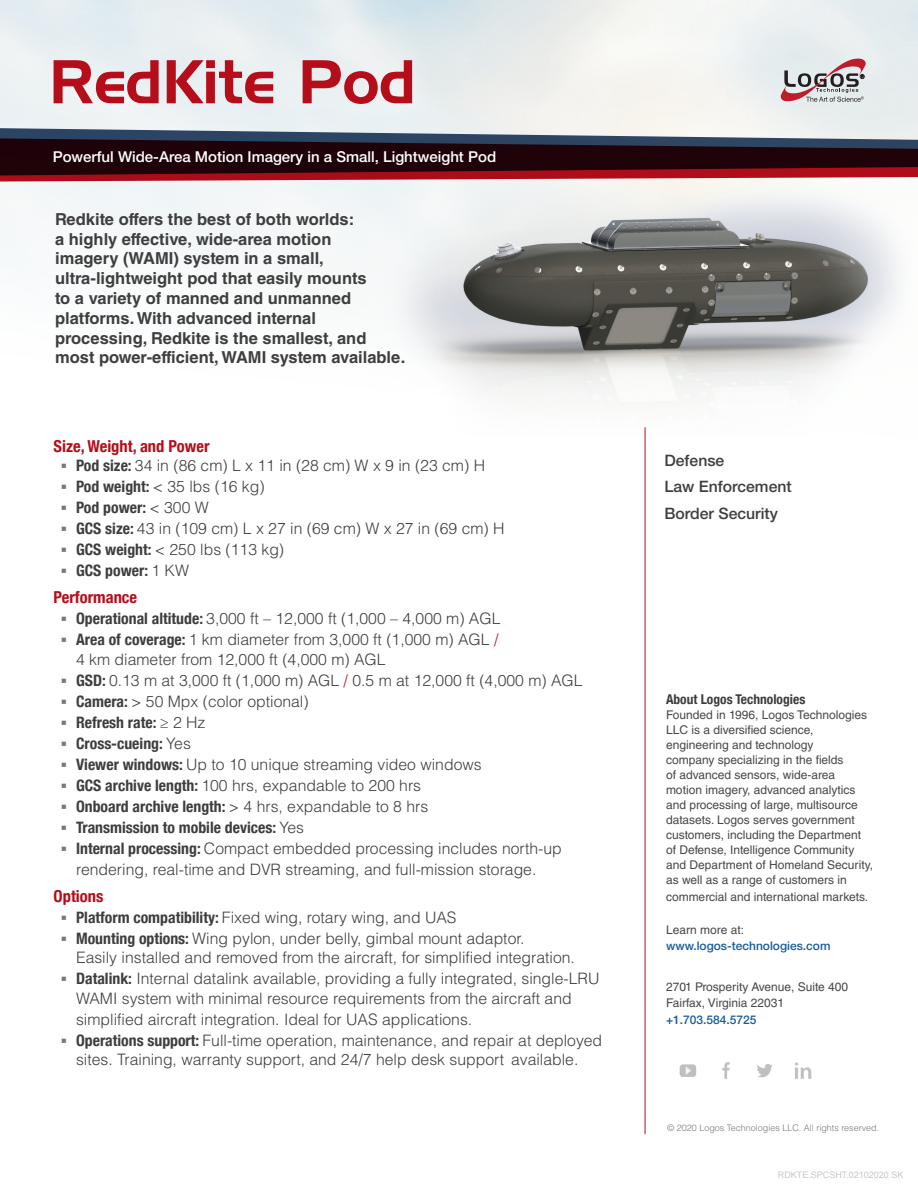
<style>
.page{position:relative;width:918px;height:1188px;background:#fff}
.page>*{position:absolute;margin:0;border:0;box-sizing:border-box;transform-origin:0 0}
.t1{font:60px "Handel Gothic";color:#b50e1a}
.t2{font:700 16.5px/19.8px "Helvetica LT Std";color:#3e3e3f}
.Bulleted_list{font:16.5px "Helvetica Neue Bold Outline";color:#b50e1a}
.t3{font:300 15.75px/19.5px "Helvetica LT Std";color:#3e3e3f}
.t4{font:15.75px "Helvetica Neue Bold Outline";color:#3e3e3f}
.Bullets{font:500 15.75px "Helvetica Neue";color:#3e3e3f}
.t5{font:500 15px "Helvetica Neue";color:#fff}
.t6{font:13.5px "Helvetica Neue Bold Outline";color:#3e3e3f}
.t7{font:12px/15px "Helvetica LT Std";color:#464748}
.t8{font:500 12px/16.5px "Helvetica Neue";color:#175d9e}
.t9{font:300 9px "Helvetica LT Std";color:#76787b}
.t10{font:9px "Arial";color:#c9c8c8}
.s1{font-family:"Arial";font-weight:700;color:#76787b}
.s2{font-family:"Helvetica Neue Bold Outline";font-weight:400}
.s3{font-family:"Helvetica LT Std";font-weight:300}
.s4{color:#b50e1a}
.s5{font-family:"Helvetica LT Std";font-weight:400;color:#464748}
.s6{font-family:"Helvetica Neue";font-weight:500;color:#175d9e}
</style>
<div class="page">
<img style="left:0;top:0;width:918px;height:1134px">
<svg style="left:0;top:128px;width:918px;height:10px"></svg>
<svg style="left:0;top:138px;width:918px;height:44px;background:#481c26"></svg>
<svg style="left:779px;top:57px;width:87px;height:46px;background:#c2b5b7"></svg>
<hr style="left:645px;top:427px;width:1px;height:707px;background:#b50e1a">
<img style="left:675px;top:1058px;width:141px;height:25px">
<p class="t1" style="left:49px;top:54px;width:368px">RedKite Pod</p>
<p class="t5" style="left:53px;top:148px;width:445px">Powerful Wide-Area Motion Imagery in a Small, Lightweight Pod</p>
<p class="t2" style="left:55px;top:209px;width:352px">Redkite offers the best of both worlds:<br>a highly effective, wide-area motion<br>imagery (WAMI) system in a small, ultra-lightweight pod that easily mounts<br>to a variety of manned and unmanned platforms. With advanced internal processing, Redkite is the smallest, and most power-efficient, WAMI system available.</p>
<p class="Bulleted_list" style="left:54px;top:436px;width:157px">Size, Weight, and Power</p>
<p class="t3" style="left:61px;top:456px;width:425px"><span class="s1">▪</span> <span class="s2">Pod size:</span> 34 in (86 cm) L x 11 in (28 cm) W x 9 in (23 cm) H</p>
<p class="t3" style="left:61px;top:477px;width:205px"><span class="s1">▪</span> <span class="s2">Pod weight:</span> &lt; 35 lbs (16 kg)</p>
<p class="t4" style="left:61px;top:498px;width:149px"><span class="s1">▪</span> Pod power: <span class="s3">&lt; 300 W</span></p>
<p class="t3" style="left:61px;top:519px;width:445px"><span class="s1">▪</span> <span class="s2">GCS size:</span> 43 in (109 cm) L x 27 in (69 cm) W x 27 in (69 cm) H</p>
<p class="t3" style="left:61px;top:540px;width:225px"><span class="s1">▪</span> <span class="s2">GCS weight:</span> &lt; 250 lbs (113 kg)</p>
<p class="t4" style="left:61px;top:561px;width:130px"><span class="s1">▪</span> GCS power: <span class="s3">1 KW</span></p>
<p class="Bulleted_list" style="left:54px;top:587px;width:85px">Performance</p>
<p class="t3" style="left:61px;top:609px;width:441px"><span class="s1">▪</span> <span class="s2">Operational altitude:</span> 3,000 ft – 12,000 ft (1,000 – 4,000 m) AGL</p>
<p class="t3" style="left:76px;top:630px;width:424px;text-indent:-15px"><span class="s1">▪</span> <span class="s2">Area of coverage:</span> 1 km diameter from 3,000 ft (1,000 m) AGL <span class="s4">/<br></span>4 km diameter from 12,000 ft (4,000 m) AGL</p>
<p class="t3" style="left:61px;top:670px;width:523px"><span class="s1">▪</span> <span class="s2">GSD:</span> 0.13 m at 3,000 ft (1,000 m) AGL <span class="s4">/</span> 0.5 m at 12,000 ft (4,000 m) AGL</p>
<p class="t3" style="left:61px;top:691px;width:249px"><span class="s1">▪</span> <span class="s2">Camera:</span> &gt; 50 Mpx (color optional)</p>
<p class="t4" style="left:61px;top:713px;width:146px"><span class="s1">▪</span> Refresh rate: <span class="s3">≥ 2 Hz</span></p>
<p class="t4" style="left:61px;top:734px;width:131px"><span class="s1">▪</span> Cross-cueing: <span class="s3">Yes</span></p>
<p class="t3" style="left:61px;top:754px;width:422px"><span class="s1">▪</span> <span class="s2">Viewer windows:</span> Up to 10 unique streaming video windows</p>
<p class="t3" style="left:61px;top:775px;width:362px"><span class="s1">▪</span> <span class="s2">GCS archive length:</span> 100 hrs, expandable to 200 hrs</p>
<p class="t3" style="left:61px;top:796px;width:369px"><span class="s1">▪</span> <span class="s2">Onboard archive length:</span> &gt; 4 hrs, expandable to 8 hrs</p>
<p class="t4" style="left:61px;top:818px;width:245px"><span class="s1">▪</span> Transmission to mobile devices: <span class="s3">Yes</span></p>
<p class="t3" style="left:76px;top:837px;width:487px;line-height:21px;text-indent:-15px"><span class="s1">▪</span> <span class="s2">Internal processing:</span> Compact embedded processing includes north-up rendering, real-time and DVR streaming, and full-mission storage.</p>
<p class="Bulleted_list" style="left:54px;top:886px;width:51px">Options</p>
<p class="t3" style="left:61px;top:907px;width:397px"><span class="s1">▪</span> <span class="s2">Platform compatibility:</span> Fixed wing, rotary wing, and UAS</p>
<p class="t3" style="left:76px;top:928px;width:500px;text-indent:-15px"><span class="s1">▪</span> <span class="s2">Mounting options:</span> Wing pylon, under belly, gimbal mount adaptor.<br>Easily installed and removed from the aircraft, for simplified integration.</p>
<p class="t3" style="left:76px;top:969px;width:525px;text-indent:-15px"><span class="s1">▪</span> <span class="s2">Datalink:</span> Internal datalink available, providing a fully integrated, single-LRU<br>WAMI system with minimal resource requirements from the aircraft and</p>
<p class="t3" style="left:76px;top:1009px;width:398px">simplified aircraft integration. Ideal for UAS applications.</p>
<p class="t3" style="left:61px;top:1030px;width:543px;text-align:center"><span class="s1">▪</span> <span class="s2">Operations support:</span> Full-time operation, maintenance, and repair at deployed sites. Training, warranty support, and 24/7 help desk support available.</p>
<p class="Bullets" style="left:664px;top:451px;width:61px">Defense</p>
<p class="Bullets" style="left:664px;top:477px;width:129px">Law Enforcement</p>
<p class="Bullets" style="left:664px;top:504px;width:115px">Border Security</p>
<p class="t6" style="left:666px;top:691px;width:141px">About Logos Technologies</p>
<p class="t7" style="left:666px;top:707px;width:209px">Founded in 1996, Logos Technologies LLC is a diversified science, engineering and technology<br>company specializing in the fields<br>of advanced sensors, wide-area motion imagery, advanced analytics and processing of large, multisource datasets. Logos serves government customers, including the Department of Defense, Intelligence Community and Department of Homeland Security, as well as a range of customers in</p>
<p class="t7" style="left:666px;top:889px;width:204px">commercial and international markets.</p>
<p class="t8" style="left:666px;top:921px;width:166px"><span class="s5">Learn more at: </span>www.logos-technologies.com</p>
<p class="t7" style="left:666px;top:978px;width:184px;line-height:16.5px">2701 Prosperity Avenue, Suite 400<br>Fairfax, Virginia 22031 <span class="s6">+1.703.584.5725</span></p>
<p class="t9" style="left:667px;top:1122px;width:214px">© 2020 Logos Technologies LLC. All rights reserved.</p>
<p class="t10" style="left:778px;top:1169px;width:127px">RDKTE.SPCSHT.02102020.SK</p>
</div>
